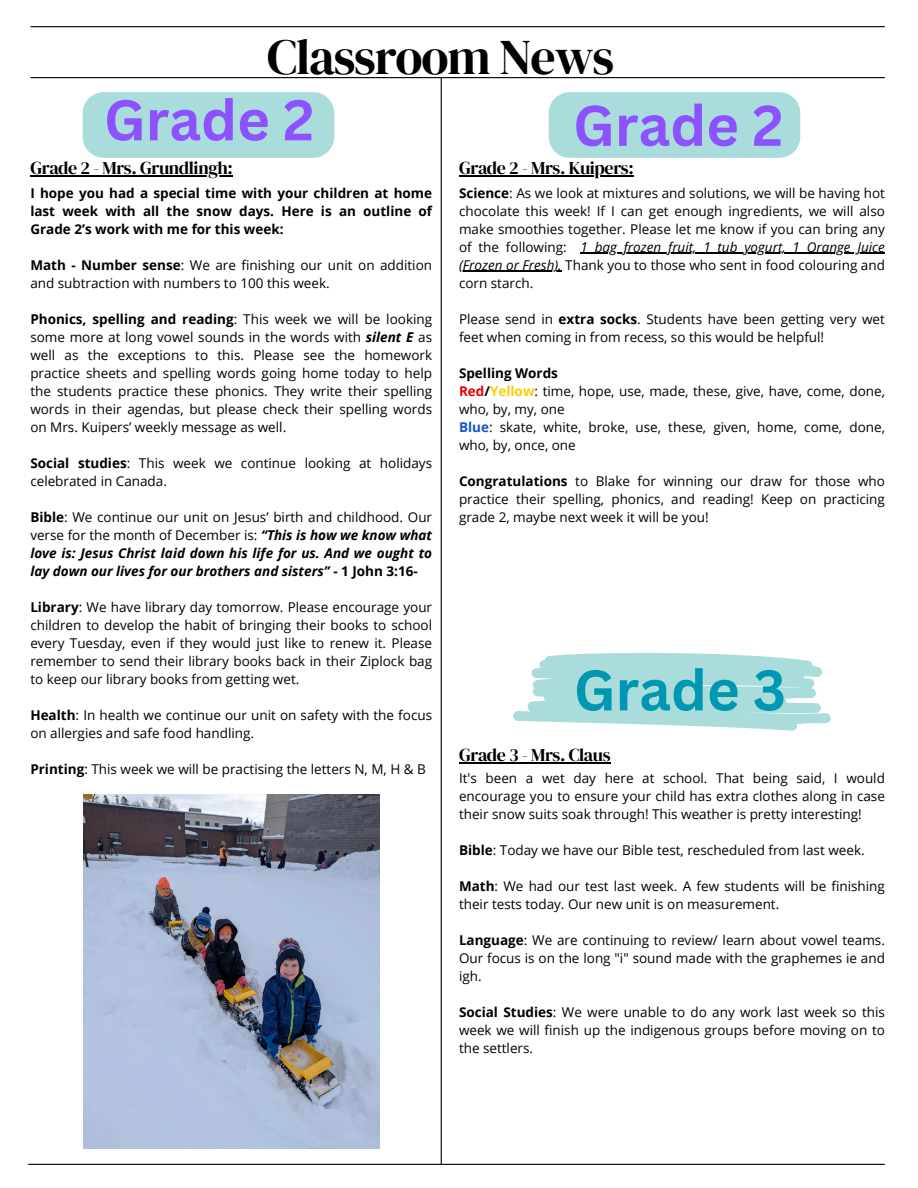
<style>
.page{position:relative;width:918px;height:1188px;background:#fff}
.page>*{position:absolute;margin:0;border:0;box-sizing:border-box;transform-origin:0 0}
.t1{font:700 55.95px "Canva Sans";color:#8c52ff}
.t2{font:700 55.95px "Canva Sans";color:#0097b2}
.t3{font:49.8px "DM Serif Display";letter-spacing:-.025em;color:#000}
.t4{font:18px "DM Serif Display";letter-spacing:-.02em;color:#000}
.t5{font:13.5px/18px "Open Sans";color:#000}
.t6{font:italic 700 13.5px/18px "Open Sans";color:#000;text-align:justify}
.t7{font:700 13.5px/18px "Open Sans";color:#000;text-align:justify}
.t8{font:italic 13.5px "Open Sans";color:#000}
.s1{font-weight:700}
.s2{font-weight:700;font-style:italic}
.s3{font-style:normal}
.s4{font-weight:400;font-style:normal}
.s5{font-style:italic}
.s6{font-weight:700;color:#eb0000}
.s7{font-weight:700;color:#fc0}
.s8{font-weight:700;color:#15c}
</style>
<div class="page">
<hr style="left:31px;top:26px;width:853px;height:1px;background:#000">
<hr style="left:441px;top:78px;width:1px;height:1086px;background:#000">
<hr style="left:29px;top:1164px;width:855px;height:1px;background:#000">
<hr style="left:31px;top:77px;width:853px;height:1px;background:#000">
<div style="left:83px;top:92px;width:251px;height:66px;background:#aadcdc"></div>
<div style="left:549px;top:92px;width:251px;height:66px;background:#aadcdc"></div>
<img style="left:83px;top:795px;width:296px;height:353px">
<hr style="left:30px;top:175px;width:73px;height:1px;background:#000">
<hr style="left:103px;top:175px;width:130px;height:1px;background:#000">
<hr style="left:459px;top:175px;width:72px;height:1px;background:#000">
<hr style="left:531px;top:175px;width:102px;height:1px;background:#000">
<hr style="left:580px;top:253px;width:305px;height:1px;background:#000">
<hr style="left:459px;top:271px;width:103px;height:1px;background:#000">
<svg style="left:513px;top:653px;width:318px;height:78px"></svg>
<hr style="left:459px;top:763px;width:151px;height:1px;background:#000">
<p class="t3" style="left:267px;top:22px;width:348px">Classroom News</p>
<h2 class="t1" style="left:104px;top:81px;width:212px">Grade 2</h2>
<p class="t4" style="left:30px;top:156px;width:204px">Grade 2 - Mrs. Grundlingh:</p>
<h1 class="t7" style="left:30px;top:183px;width:403px">I hope you had a special time with your children at home last week with all the snow days. Here is an outline of Grade 2’s work with me for this week:</h1>
<p class="t5" style="left:30px;top:255px;width:403px"><span class="s1">Math - Number sense</span>: We are finishing our unit on addition and subtraction with numbers to 100 this week.</p>
<p class="t5" style="left:30px;top:309px;width:403px;text-align:justify"><span class="s1">Phonics, spelling and reading</span>: This week we will be looking some more at long vowel sounds in the words with <span class="s2">silent E</span> as well as the exceptions to this. Please see the homework practice sheets and spelling words going home today to help the students practice these phonics. They write their spelling words in their agendas, but please check their spelling words on Mrs. Kuipers’ weekly message as well.</p>
<h1 class="t5" style="left:30px;top:453px;width:403px"><span class="s1">Social studies</span>: This week we continue looking at holidays celebrated in Canada.</h1>
<p class="t6" style="left:30px;top:507px;width:403px"><span class="s3">Bible</span><span class="s4">: We continue our unit on Jesus’ birth and childhood. Our verse for the month of December is:</span> “This is how we know what love is: Jesus Christ laid down his life for us. And we ought to lay down our lives for our brothers and sisters” <span class="s3">- 1 John 3:16-</span></p>
<p class="t5" style="left:30px;top:597px;width:403px;text-align:justify"><span class="s1">Library</span>: We have library day tomorrow. Please encourage your children to develop the habit of bringing their books to school every Tuesday, even if they would just like to renew it. Please remember to send their library books back in their Ziplock bag to keep our library books from getting wet.</p>
<h4 class="t5" style="left:30px;top:705px;width:403px"><span class="s1">Health</span>: In health we continue our unit on safety with the focus on allergies and safe food handling.</h4>
<p class="t5" style="left:30px;top:759px;width:397px"><span class="s1">Printing</span>: This week we will be practising the letters N, M, H &amp; B</p>
<p class="t1" style="left:573px;top:86px;width:212px">Grade 2</p>
<p class="t4" style="left:459px;top:156px;width:176px">Grade 2 - Mrs. Kuipers:</p>
<p class="t5" style="left:459px;top:183px;width:427px;text-align:justify"><span class="s1">Science</span>: As we look at mixtures and solutions, we will be having hot chocolate this week! If I can get enough ingredients, we will also make smoothies together. Please let me know if you can bring any of the following:</p>
<p class="t8" style="left:580px;top:237px;width:306px">1 bag frozen fruit, 1 tub yogurt, 1 Orange Juice</p>
<p class="t5" style="left:459px;top:255px;width:427px"><span class="s5">(Frozen or Fresh).</span> Thank you to those who sent in food colouring and corn starch.</p>
<p class="t5" style="left:459px;top:309px;width:427px">Please send in <span class="s1">extra socks</span>. Students have been getting very wet feet when coming in from recess, so this would be helpful!</p>
<p class="t5" style="left:459px;top:363px;width:427px"><span class="s1">Spelling Words<br></span><span class="s6">Red</span><span class="s1">/</span><span class="s7">Yellow</span>: time, hope, use, made, these, give, have, come, done,</p>
<p class="t5" style="left:459px;top:399px;width:427px">who, by, my, one<br><span class="s8">Blue</span>: skate, white, broke, use, these, given, home, come, done,</p>
<p class="t5" style="left:459px;top:435px;width:118px">who, by, once, one</p>
<p class="t7" style="left:459px;top:471px;width:110px">Congratulations</p>
<p class="t5" style="left:459px;top:471px;width:427px;text-align:justify;text-indent:116px">to Blake for winning our draw for those who practice their spelling, phonics, and reading! Keep on practicing grade 2, maybe next week it will be you!</p>
<p class="t2" style="left:574px;top:651px;width:214px">Grade 3</p>
<p class="t4" style="left:459px;top:743px;width:153px">Grade 3 - Mrs. Claus</p>
<p class="t5" style="left:459px;top:769px;width:427px;text-align:justify">It's been a wet day here at school. That being said, I would encourage you to ensure your child has extra clothes along in case their snow suits soak through! This weather is pretty interesting!</p>
<p class="t5" style="left:459px;top:841px;width:407px"><span class="s1">Bible</span>: Today we have our Bible test, rescheduled from last week.</p>
<h1 class="t5" style="left:459px;top:877px;width:427px"><span class="s1">Math</span>: We had our test last week. A few students will be finishing their tests today. Our new unit is on measurement.</h1>
<p class="t5" style="left:459px;top:931px;width:427px;text-align:justify"><span class="s1">Language</span>: We are continuing to review/ learn about vowel teams.<br>Our focus is on the long "i" sound made with the graphemes ie and igh.</p>
<p class="t5" style="left:459px;top:1003px;width:427px;text-align:justify"><span class="s1">Social Studies</span>: We were unable to do any work last week so this week we will finish up the indigenous groups before moving on to the settlers.</p>
</div>
